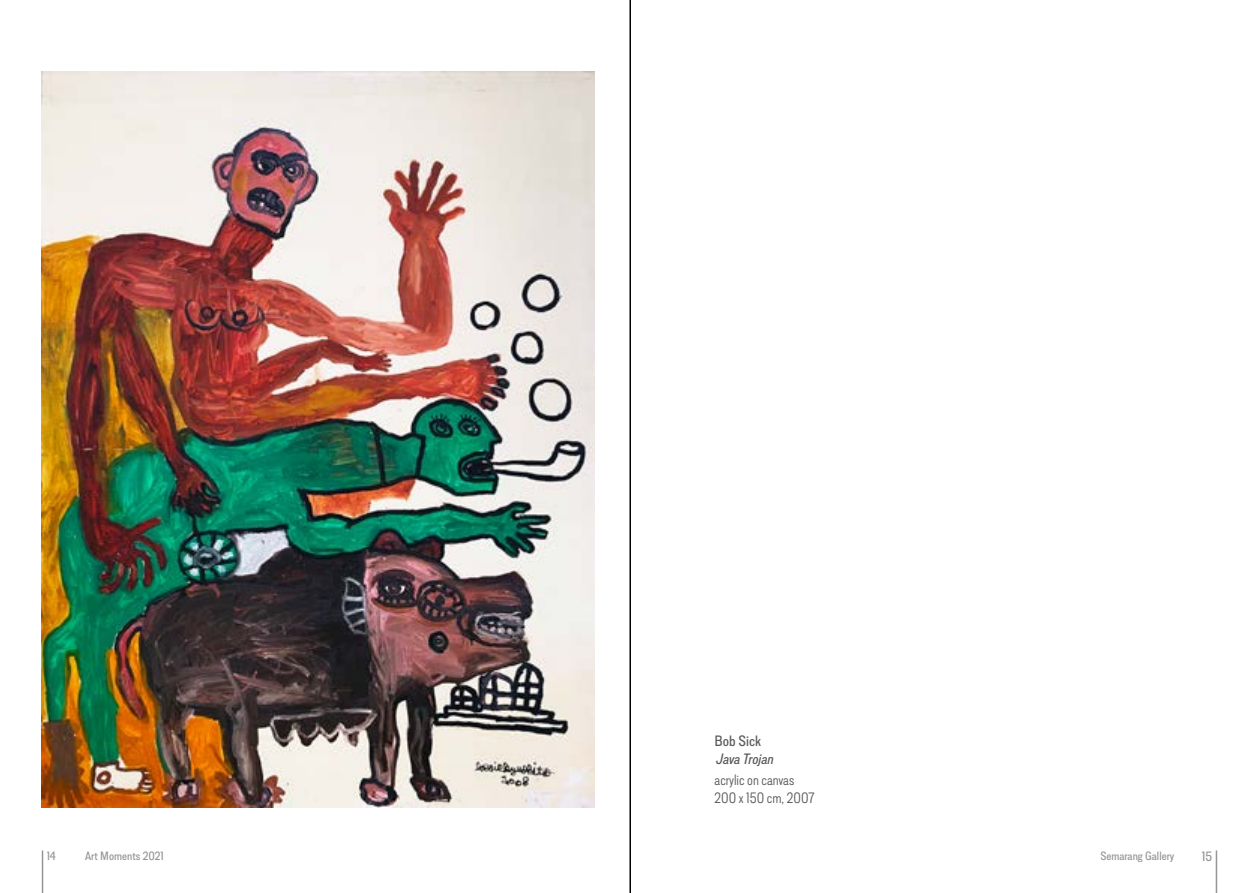
<style>
.page{position:relative;width:1259px;height:893px;background:#fff}
.page>*{position:absolute;margin:0;border:0;box-sizing:border-box;transform-origin:0 0}
.t1{font:300 15px/18px "Lorimer No 2";color:#58595b}
.t2{font:italic 500 15px "Lorimer No 2";color:#58595b}
.t3{font:500 15px "Lorimer No 2";color:#58595b}
.t4{font:500 13.5px "Lorimer No 2";color:#939598}
.t5{font:500 12px "Lorimer No 2";color:#939598}
</style>
<div class="page">
<hr style="left:42px;top:850px;width:1px;height:43px;background:#939598">
<hr style="left:1215px;top:850px;width:2px;height:43px;background:#939598">
<hr style="left:629px;top:0;width:2px;height:893px;background:#000">
<img style="left:42px;top:71px;width:553px;height:737px">
<p class="t3" style="left:714px;top:732px;width:48px">Bob Sick</p>
<p class="t2" style="left:716px;top:750px;width:59px">Java Trojan</p>
<p class="t1" style="left:714px;top:770px;width:101px">acrylic on canvas<br>200 x 150 cm, 2007</p>
<p class="t5" style="left:47px;top:849px;width:11px">14</p>
<p class="t5" style="left:85px;top:849px;width:80px">Art Moments 2021</p>
<p class="t5" style="left:1100px;top:849px;width:75px">Semarang Gallery</p>
<p class="t4" style="left:1201px;top:849px;width:12px">15</p>
</div>
